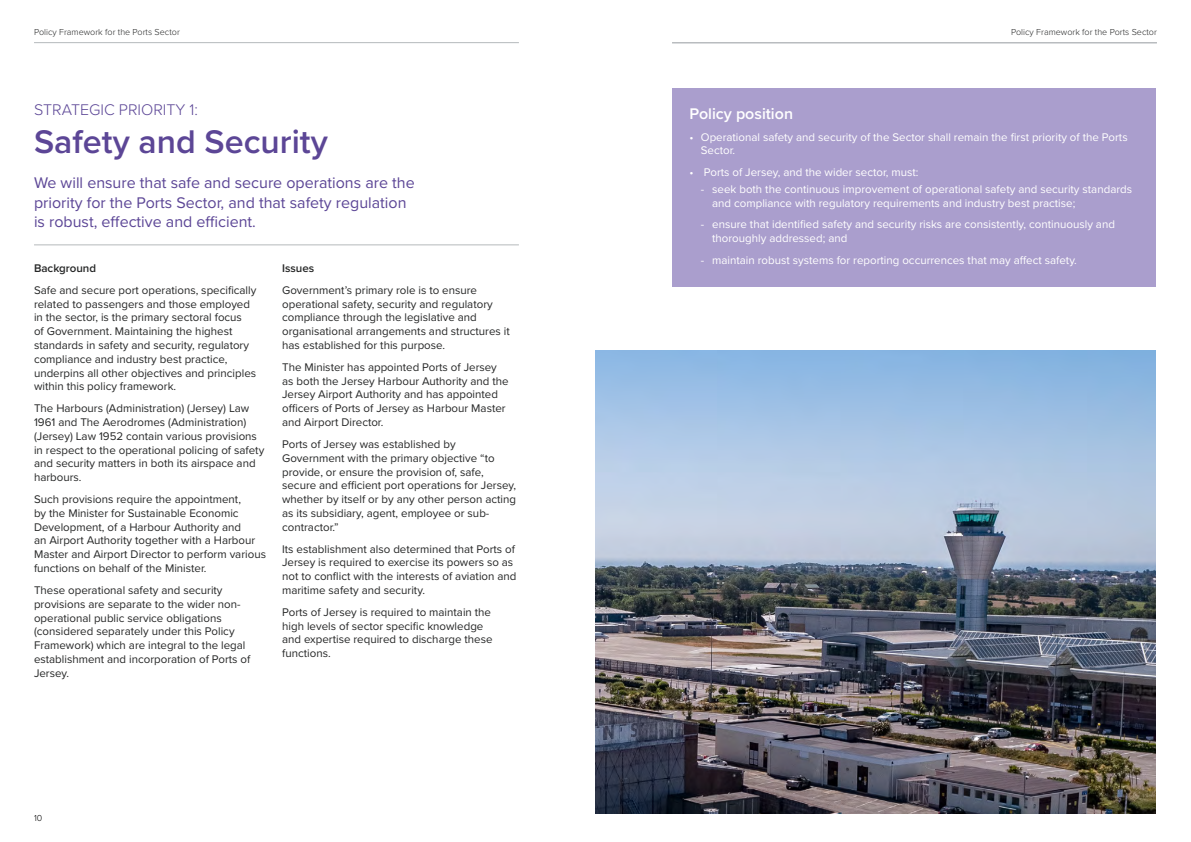
<style>
.page{position:relative;width:1191px;height:842px;background:#fff}
.page>*{position:absolute;margin:0;border:0;box-sizing:border-box;transform-origin:0 0}
.t1{font:600 34px "Proxima Nova";color:#5c4696}
.t2{font:16px/19.2px "Proxima Nova";color:#5c4696}
.t3{font:300 16px "Proxima Nova";color:#5c4696}
.t4{font:600 16px "Proxima Nova";color:#fff}
.t5{font:11.5px/13.8px "Proxima Nova";color:#262727}
.t6{font:11.5px/13.8px "Proxima Nova";color:#fff}
.t7{font:600 11.5px "Proxima Nova";color:#262727}
.t8{font:300 9px "Proxima Nova";color:#262727}
.t9{font:300 9px "Proxima Nova";color:#000}
</style>
<div class="page">
<hr style="left:34px;top:42px;width:485px;height:1px;background:#b5b9bc">
<hr style="left:672px;top:43px;width:485px;height:1px;background:#b5b9bc">
<hr style="left:34px;top:245px;width:485px;height:1px;background:#b5b9bc">
<div style="left:672px;top:88px;width:484px;height:198px;background:#aa9ecd"></div>
<hr style="left:672px;top:42px;width:485px;height:1px;background:#b5b9bc">
<img style="left:595px;top:350px;width:561px;height:464px">
<p class="t8" style="left:34px;top:26px;width:147px">Policy Framework for the Ports Sector</p>
<p class="t8" style="left:1011px;top:26px;width:147px">Policy Framework for the Ports Sector</p>
<h2 class="t3" style="left:34px;top:97px;width:165px">STRATEGIC PRIORITY 1:</h2>
<h1 class="t1" style="left:34px;top:116px;width:295px">Safety and Security</h1>
<h2 class="t2" style="left:34px;top:173px;width:382px">We will ensure that safe and secure operations are the priority for the Ports Sector, and that safety regulation is robust, effective and efficient.</h2>
<p class="t7" style="left:34px;top:260px;width:64px">Background</p>
<p class="t5" style="left:34px;top:283px;width:224px">Safe and secure port operations, specifically related to passengers and those employed in the sector, is the primary sectoral focus<br>of Government. Maintaining the highest standards in safety and security, regulatory compliance and industry best practice, underpins all other objectives and principles within this policy framework.</p>
<p class="t5" style="left:34px;top:401px;width:232px">The Harbours (Administration) (Jersey) Law 1961 and The Aerodromes (Administration) (Jersey) Law 1952 contain various provisions in respect to the operational policing of safety and security matters in both its airspace and harbours.</p>
<p class="t5" style="left:34px;top:492px;width:233px">Such provisions require the appointment,<br>by the Minister for Sustainable Economic Development, of a Harbour Authority and<br>an Airport Authority together with a Harbour Master and Airport Director to perform various functions on behalf of the Minister.</p>
<p class="t5" style="left:34px;top:583px;width:218px">These operational safety and security provisions are separate to the wider non&shy;operational public service obligations (considered separately under this Policy Framework) which are integral to the legal establishment and incorporation of Ports of Jersey.</p>
<p class="t7" style="left:282px;top:260px;width:34px">Issues</p>
<p class="t5" style="left:282px;top:283px;width:229px">Government’s primary role is to ensure operational safety, security and regulatory compliance through the legislative and organisational arrangements and structures it has established for this purpose.</p>
<p class="t5" style="left:282px;top:360px;width:228px">The Minister has appointed Ports of Jersey as both the Jersey Harbour Authority and the Jersey Airport Authority and has appointed officers of Ports of Jersey as Harbour Master and Airport Director.</p>
<p class="t5" style="left:282px;top:437px;width:235px">Ports of Jersey was established by Government with the primary objective “to provide, or ensure the provision of, safe, secure and efficient port operations for Jersey, whether by itself or by any other person acting as its subsidiary, agent, employee or sub&shy;contractor.”</p>
<p class="t5" style="left:282px;top:541px;width:236px">Its establishment also determined that Ports of Jersey is required to exercise its powers so as not to conflict with the interests of aviation and maritime safety and security.</p>
<p class="t5" style="left:282px;top:604px;width:212px">Ports of Jersey is required to maintain the high levels of sector specific knowledge and expertise required to discharge these functions.</p>
<p class="t9" style="left:34px;top:811px;width:10px">10</p>
<h2 class="t4" style="left:689px;top:101px;width:105px">Policy position</h2>
<p class="t6" style="left:701px;top:129px;width:428px;text-indent:-11px">• Operational safety and security of the Sector shall remain the first priority of the Ports<br>Sector.</p>
<p class="t6" style="left:689px;top:165px;width:230px">• Ports of Jersey, and the wider sector, must:</p>
<p class="t6" style="left:712px;top:181px;width:421px;text-indent:-11px">- seek both the continuous improvement of operational safety and security standards and compliance with regulatory requirements and industry best practise;</p>
<p class="t6" style="left:712px;top:217px;width:404px;text-indent:-11px">- ensure that identified safety and security risks are consistently, continuously and thoroughly addressed; and</p>
<p class="t6" style="left:701px;top:253px;width:377px">- maintain robust systems for reporting occurrences that may affect safety.</p>
</div>
